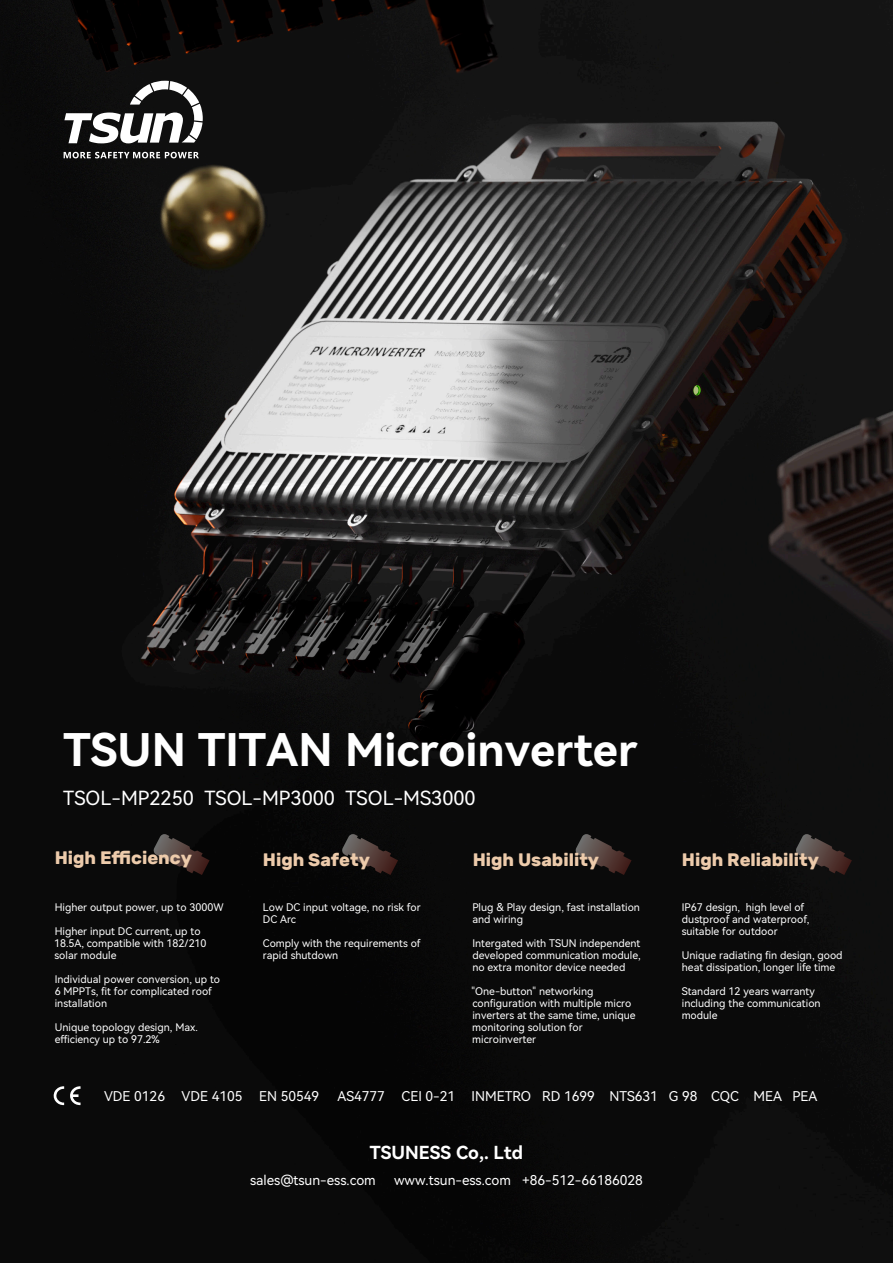
<style>
.page{position:relative;width:893px;height:1263px;background:#fff}
.page>*{position:absolute;margin:0;border:0;box-sizing:border-box;transform-origin:0 0}
.t1{font:45px "Harmony OS Sans SC Bold";color:#fff}
.t2{font:19.5px "Harmony OS Sans SC";color:#fff}
.t3{font:700 18px "Rubik";color:#edcbab}
.t4{font:18px "Harmony OS Sans Bold";color:#fff}
.t5{font:13.5px "Harmony OS Sans SC";color:#fff}
.t6{font:13.5px "Harmony OS Sans";color:#fff}
.t7{font:10.5px/12px "Harmony OS Sans SC";color:#fff}
</style>
<div class="page">
<img style="left:0;top:0;width:893px;height:1263px">
<svg style="left:153px;top:834px;width:57px;height:41px;background:#2f2524"></svg>
<svg style="left:341px;top:834px;width:57px;height:41px;background:#2f2524"></svg>
<svg style="left:575px;top:834px;width:57px;height:41px;background:#302624"></svg>
<svg style="left:795px;top:834px;width:57px;height:41px;background:#322927"></svg>
<svg style="left:64px;top:152px;width:135px;height:6px"></svg>
<svg style="left:64px;top:81px;width:139px;height:62px"></svg>
<svg style="left:53px;top:1086px;width:28px;height:19px"></svg>
<h1 class="t1" style="left:64px;top:718px;width:575px">TSUN TITAN Microinverter</h1>
<h2 class="t2" style="left:63px;top:785px;width:414px">TSOL-MP2250 TSOL-MP3000 TSOL-MS3000</h2>
<h3 class="t3" style="left:55px;top:848px;width:139px">High Efficiency</h3>
<p class="t7" style="left:55px;top:901px;width:170px">Higher output power, up to 3000W</p>
<p class="t7" style="left:54px;top:925px;width:154px">Higher input DC current, up to<br>18.5A, compatible with 182/210 solar module</p>
<p class="t7" style="left:55px;top:973px;width:167px">Individual power conversion, up to<br>6 MPPTs, fit for complicated roof installation</p>
<p class="t7" style="left:55px;top:1021px;width:145px">Unique topology design, Max. efficiency up to 97.2%</p>
<h3 class="t3" style="left:263px;top:849px;width:109px">High Safety</h3>
<p class="t7" style="left:263px;top:901px;width:159px">Low DC input voltage, no risk for<br>DC Arc</p>
<p class="t7" style="left:263px;top:937px;width:159px">Comply with the requirements of rapid shutdown</p>
<h3 class="t3" style="left:473px;top:849px;width:128px">High Usability</h3>
<p class="t7" style="left:472px;top:901px;width:169px">Plug &amp; Play design, fast installation and wiring</p>
<p class="t7" style="left:472px;top:937px;width:170px;text-align:justify">Intergated with TSUN independent developed communication module, no extra monitor device needed</p>
<p class="t7" style="left:472px;top:985px;width:166px">"One-button" networking configuration with multiple micro inverters at the same time, unique monitoring solution for microinverter</p>
<h3 class="t3" style="left:682px;top:849px;width:139px">High Reliability</h3>
<p class="t7" style="left:682px;top:901px;width:129px">IP67 design, high level of dustproof and waterproof, suitable for outdoor</p>
<p class="t7" style="left:682px;top:949px;width:162px">Unique radiating fin design, good heat dissipation, longer life time</p>
<p class="t7" style="left:682px;top:985px;width:140px">Standard 12 years warranty including the communication module</p>
<p class="t5" style="left:104px;top:1087px;width:217px">VDE 0126 VDE 4105 EN 50549</p>
<p class="t5" style="left:337px;top:1087px;width:482px">AS4777 CEI 0-21 INMETRO RD 1699 NTS631 G 98 CQC MEA PEA</p>
<h3 class="t4" style="left:370px;top:1140px;width:155px">TSUNESS Co,. Ltd</h3>
<p class="t6" style="left:250px;top:1170px;width:127px">sales@tsun-ess.com</p>
<p class="t6" style="left:394px;top:1170px;width:250px">www.tsun-ess.com +86-512-66186028</p>
</div>
